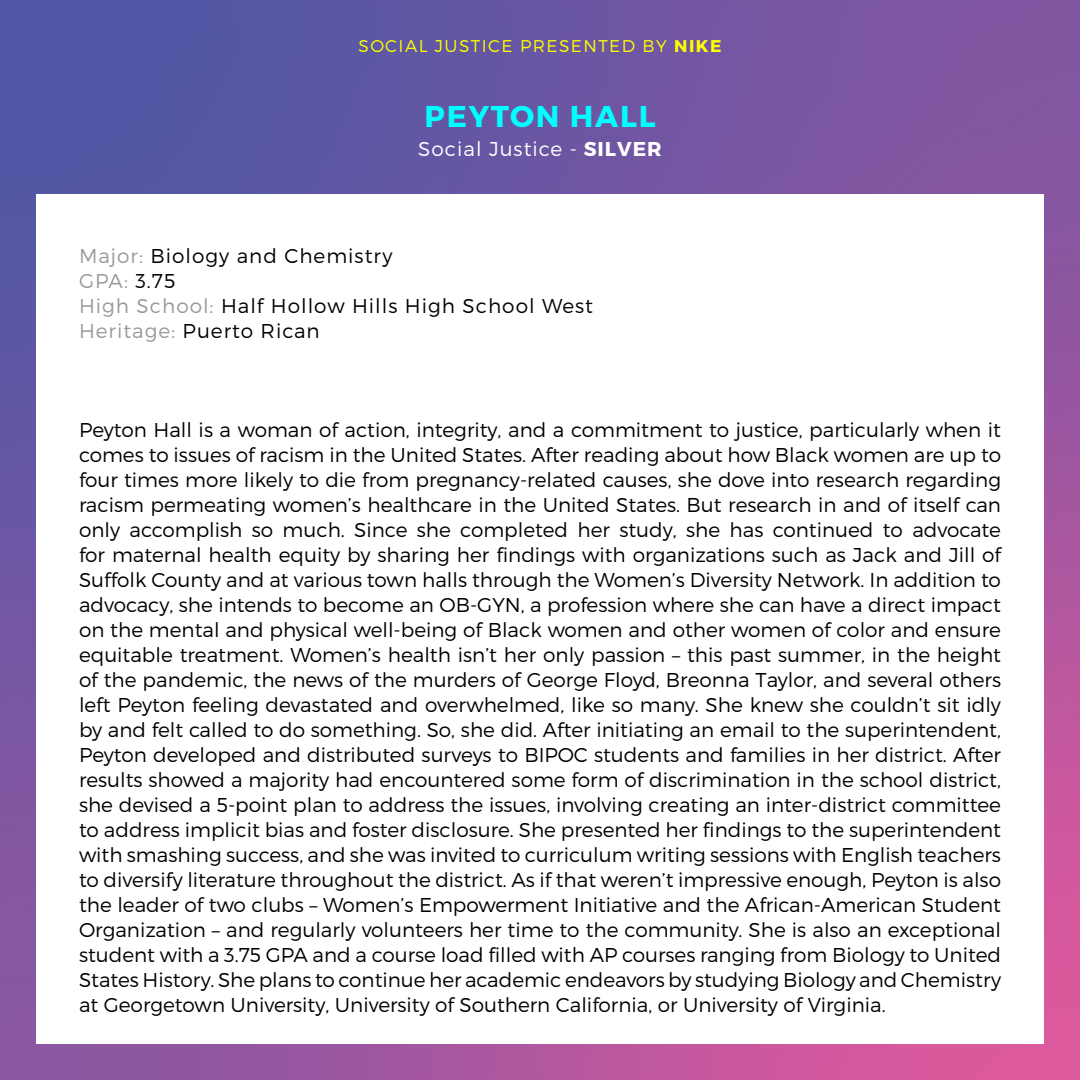
<style>
.page{position:relative;width:1080px;height:1080px;background:#fff}
.page>*{position:absolute;margin:0;border:0;box-sizing:border-box;transform-origin:0 0}
.t1{font:700 30px "Montserrat";letter-spacing:.06em;color:#0ff}
.t2{font:300 20px/25px "Montserrat";letter-spacing:.05em;color:#000;text-align:justify}
.t3{font:300 20px "Montserrat";letter-spacing:.05em;color:#fff}
.t4{font:300 20px "Montserrat";color:#999}
.t5{font:300 17px "Montserrat";letter-spacing:.085em;color:#ff0}
.s1{font-weight:700}
.s2{color:#999}
.s3{color:#000}
</style>
<div class="page">
<img style="left:0;top:0;width:1080px;height:1080px">
<div style="left:36px;top:194px;width:1008px;height:850px;background:#fff"></div>
<p class="t5" style="left:359px;top:36px;width:364px">SOCIAL JUSTICE PRESENTED BY <span class="s1">NIKE</span></p>
<p class="t1" style="left:425px;top:98px;width:232px">PEYTON HALL</p>
<p class="t3" style="left:418px;top:137px;width:245px">Social Justice - <span class="s1">SILVER</span></p>
<p class="t2" style="left:79px;top:243px;width:315px"><span class="s2">Major:</span> Biology and Chemistry</p>
<p class="t4" style="left:79px;top:269px;width:98px">GPA: <span class="s3">3.75</span></p>
<p class="t2" style="left:79px;top:293px;width:516px"><span class="s2">High School:</span> Half Hollow Hills High School West</p>
<p class="t2" style="left:79px;top:318px;width:242px"><span class="s2">Heritage:</span> Puerto Rican</p>
<p class="t2" style="left:79px;top:417px;width:924px">Peyton Hall is a woman of action, integrity, and a commitment to justice, particularly when it comes to issues of racism in the United States. After reading about how Black women are up to four times more likely to die from pregnancy-related causes, she dove into research regarding racism permeating women’s healthcare in the United States. But research in and of itself can only accomplish so much. Since she completed her study, she has continued to advocate for maternal health equity by sharing her findings with organizations such as Jack and Jill of Suffolk County and at various town halls through the Women’s Diversity Network. In addition to advocacy, she intends to become an OB-GYN, a profession where she can have a direct impact on the mental and physical well-being of Black women and other women of color and ensure equitable treatment. Women’s health isn’t her only passion – this past summer, in the height of the pandemic, the news of the murders of George Floyd, Breonna Taylor, and several others left Peyton feeling devastated and overwhelmed, like so many. She knew she couldn’t sit idly by and felt called to do something. So, she did. After initiating an email to the superintendent, Peyton developed and distributed surveys to BIPOC students and families in her district. After results showed a majority had encountered some form of discrimination in the school district, she devised a 5-point plan to address the issues, involving creating an inter-district committee to address implicit bias and foster disclosure. She presented her findings to the superintendent with smashing success, and she was invited to curriculum writing sessions with English teachers to diversify literature throughout the district. As if that weren’t impressive enough, Peyton is also the leader of two clubs – Women’s Empowerment Initiative and the African-American Student Organization – and regularly volunteers her time to the community. She is also an exceptional student with a 3.75 GPA and a course load filled with AP courses ranging from Biology to United States History. She plans to continue her academic endeavors by studying Biology and Chemistry at Georgetown University, University of Southern California, or University of Virginia.</p>
</div>
